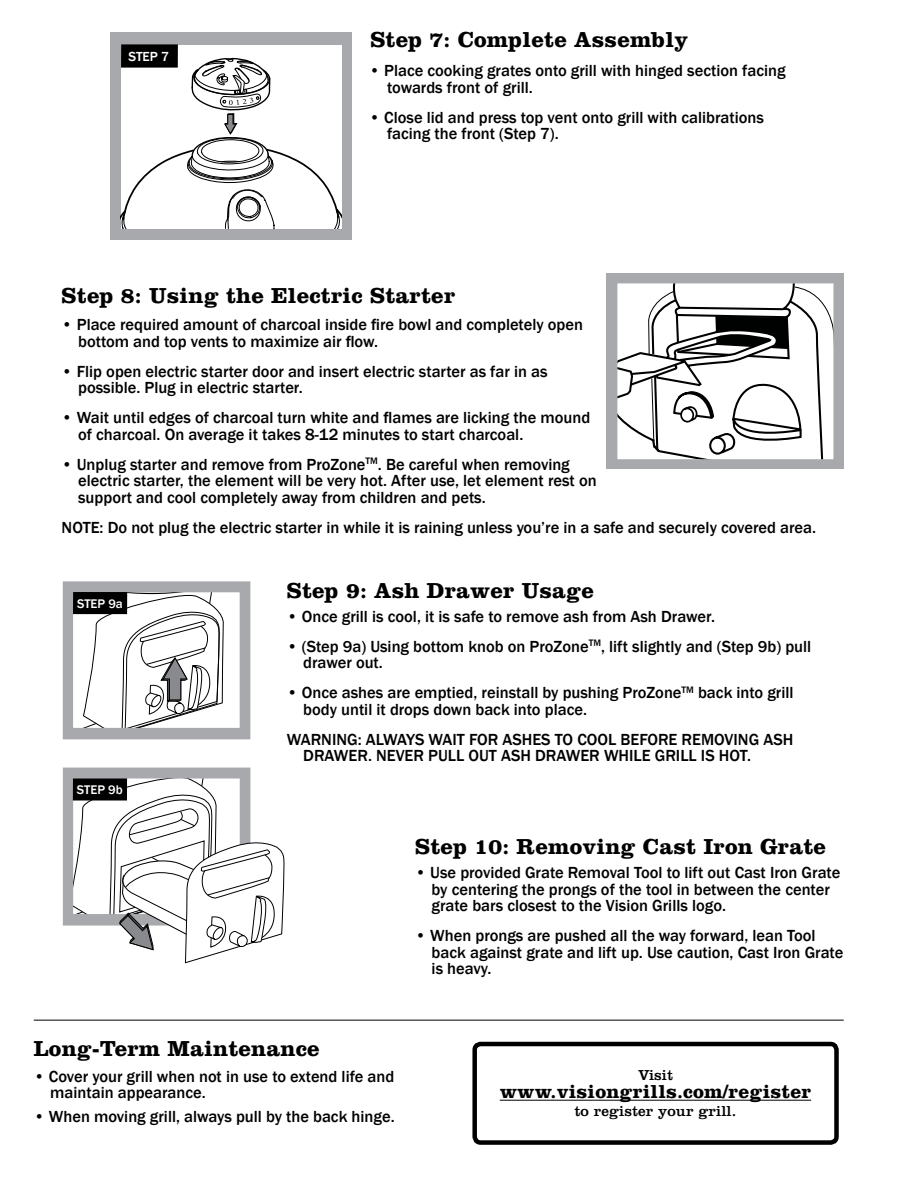
<style>
.page{position:relative;width:918px;height:1188px;background:#fff}
.page>*{position:absolute;margin:0;border:0;box-sizing:border-box;transform-origin:0 0}
.t1{font:700 22.5px "Clarendon LT Std";letter-spacing:.01em;color:#000}
.t2{font:700 19.5px "Clarendon LT Std";letter-spacing:.01em;color:#000}
.t3{font:500 16.5px/16.5px "Franklin Gothic";color:#000}
.t4{font:15px "Clarendon LT Std";letter-spacing:.01em;color:#000}
.t5{font:500 13.5px "Franklin Gothic";color:#fff}
.t6{font:500 12.9px "Franklin Gothic";color:#fff}
</style>
<div class="page">
<svg style="left:62px;top:712px;width:189px;height:186px"></svg>
<svg style="left:63px;top:768px;width:222px;height:196px"></svg>
<svg style="left:63px;top:581px;width:187px;height:169px"></svg>
<div style="left:73px;top:592px;width:54px;height:22px;background:#000"></div>
<div style="left:606px;top:273px;width:238px;height:196px;background:#a7a9ac"></div>
<svg style="left:617px;top:283px;width:216px;height:176px;background:#d4d4d4"></svg>
<div style="left:110px;top:33px;width:242px;height:207px;background:#a7a9ac"></div>
<div style="left:121px;top:45px;width:220px;height:184px;background:#fff"></div>
<svg style="left:121px;top:57px;width:220px;height:172px"></svg>
<div style="left:121px;top:44px;width:57px;height:24px;background:#000"></div>
<hr style="left:34px;top:1020px;width:810px;height:1px;background:#000">
<hr style="left:500px;top:1100px;width:311px;height:1px;background:#000">
<div style="left:472px;top:1042px;width:367px;height:103px;border:4px solid #000;border-radius:6px"></div>
<p class="t5" style="left:128px;top:48px;width:42px">STEP 7</p>
<h1 class="t1" style="left:370px;top:26px;width:319px">Step 7: Complete Assembly</h1>
<p class="t3" style="left:387px;top:62px;width:400px;text-indent:-18px">• Place cooking grates onto grill with hinged section facing towards front of grill.</p>
<p class="t3" style="left:387px;top:109px;width:379px;text-indent:-18px">• Close lid and press top vent onto grill with calibrations facing the front (Step 7).</p>
<h1 class="t1" style="left:62px;top:282px;width:395px">Step 8: Using the Electric Starter</h1>
<p class="t3" style="left:78px;top:317px;width:506px;text-indent:-16px">• Place required amount of charcoal inside fire bowl and completely open bottom and top vents to maximize air flow.</p>
<p class="t3" style="left:78px;top:363px;width:471px;text-indent:-16px">• Flip open electric starter door and insert electric starter as far in as possible. Plug in electric starter.</p>
<p class="t3" style="left:78px;top:410px;width:514px;text-indent:-16px">• Wait until edges of charcoal turn white and flames are licking the mound of charcoal. On average it takes 8-12 minutes to start charcoal.</p>
<p class="t3" style="left:78px;top:456px;width:520px;text-indent:-16px">• Unplug starter and remove from ProZone<sup>TM</sup>. Be careful when removing electric starter, the element will be very hot. After use, let element rest on support and cool completely away from children and pets.</p>
<p class="t3" style="left:62px;top:519px;width:756px">NOTE: Do not plug the electric starter in while it is raining unless you’re in a safe and securely covered area.</p>
<p class="t6" style="left:77px;top:595px;width:47px">STEP 9a</p>
<p class="t6" style="left:77px;top:782px;width:47px">STEP 9b</p>
<h1 class="t1" style="left:287px;top:577px;width:309px">Step 9: Ash Drawer Usage</h1>
<p class="t3" style="left:287px;top:608px;width:430px">• Once grill is cool, it is safe to remove ash from Ash Drawer.</p>
<p class="t3" style="left:303px;top:638px;width:510px;text-indent:-16px">• (Step 9a) Using bottom knob on ProZone<sup>TM</sup>, lift slightly and (Step 9b) pull drawer out.</p>
<p class="t3" style="left:303px;top:685px;width:492px;text-indent:-16px">• Once ashes are emptied, reinstall by pushing ProZone<sup>TM</sup> back into grill body until it drops down back into place.</p>
<p class="t3" style="left:303px;top:731px;width:492px;text-indent:-16px">WARNING: ALWAYS WAIT FOR ASHES TO COOL BEFORE REMOVING ASH<br>DRAWER. NEVER PULL OUT ASH DRAWER WHILE GRILL IS HOT.</p>
<h1 class="t1" style="left:415px;top:833px;width:412px">Step 10: Removing Cast Iron Grate</h1>
<p class="t3" style="left:432px;top:865px;width:410px;text-indent:-16px">• Use provided Grate Removal Tool to lift out Cast Iron Grate by centering the prongs of the tool in between the center grate bars closest to the Vision Grills logo.</p>
<p class="t3" style="left:432px;top:928px;width:413px;text-indent:-16px">• When prongs are pushed all the way forward, lean Tool back against grate and lift up. Use caution, Cast Iron Grate is heavy.</p>
<h1 class="t1" style="left:34px;top:1035px;width:287px">Long-Term Maintenance</h1>
<p class="t3" style="left:50px;top:1068px;width:346px;text-indent:-16px">• Cover your grill when not in use to extend life and maintain appearance.</p>
<p class="t3" style="left:34px;top:1108px;width:362px">• When moving grill, always pull by the back hinge.</p>
<p class="t4" style="left:638px;top:1066px;width:36px">Visit</p>
<p class="t2" style="left:500px;top:1080px;width:313px">www.visiongrills.com/register</p>
<p class="t4" style="left:575px;top:1102px;width:163px">to register your grill.</p>
</div>
